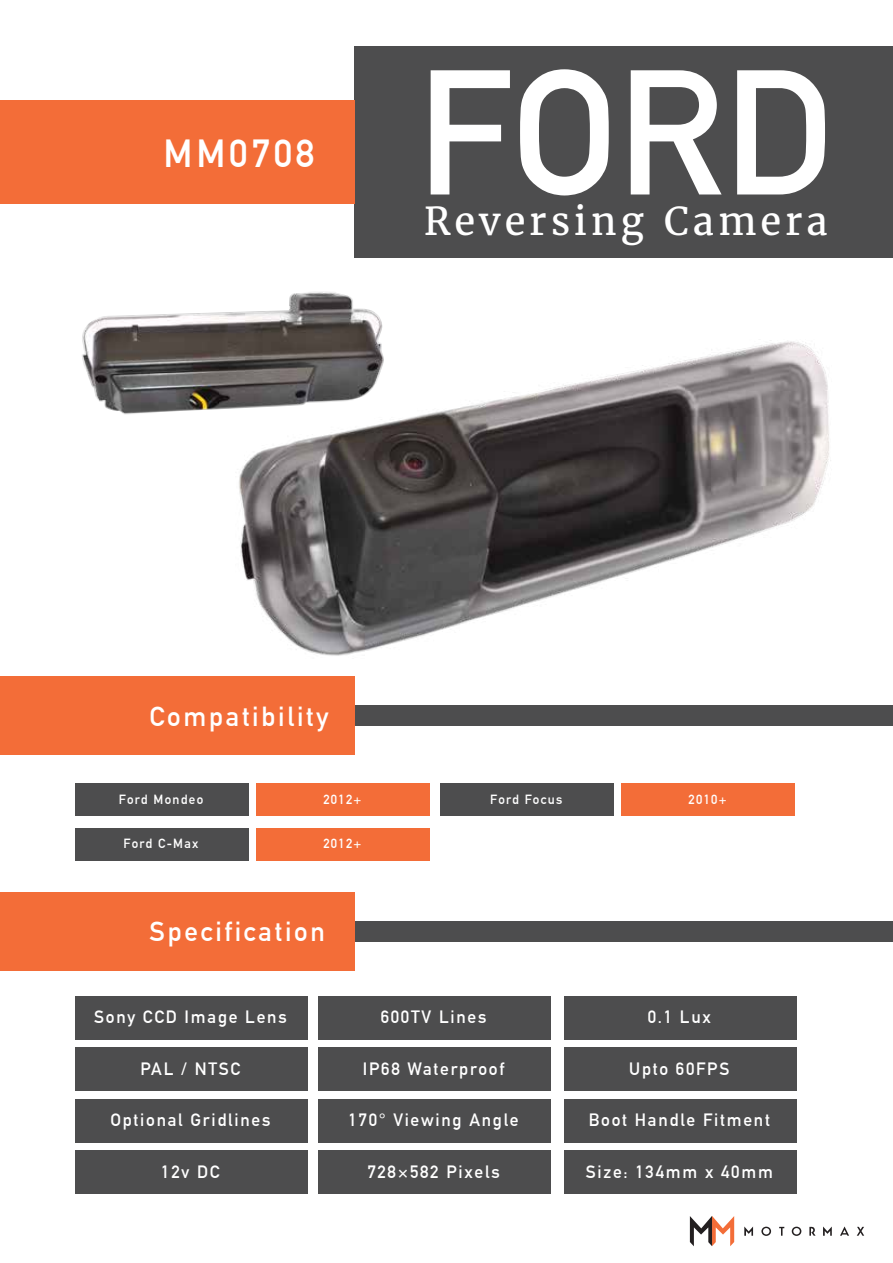
<style>
.page{position:relative;width:893px;height:1263px;background:#fff}
.page>*{position:absolute;margin:0;border:0;box-sizing:border-box;transform-origin:0 0}
.t1{font:700 174.45px "DIN Alternate";color:#fff}
.t2{font:38.4px "Merriweather";letter-spacing:.1em;color:#fff}
.t3{font:700 38.4px "DIN Alternate";letter-spacing:.1em;color:#fff}
.t4{font:700 27px "DIN Alternate";letter-spacing:.1em;color:#fff}
.t5{font:700 17.55px "DIN Alternate";letter-spacing:.1em;color:#fff}
.t6{font:700 13.05px "DIN Alternate";letter-spacing:.1em;color:#fff}
</style>
<div class="page">
<img style="left:72px;top:341px;width:821px;height:464px">
<div style="left:354px;top:47px;width:539px;height:211px;background:#4d4d4e"></div>
<div style="left:354px;top:921px;width:539px;height:20px;background:#4d4d4e"></div>
<div style="left:75px;top:996px;width:233px;height:43px;background:#4d4d4e"></div>
<div style="left:0;top:101px;width:354px;height:103px;background:#f36d38"></div>
<div style="left:0;top:892px;width:354px;height:78px;background:#f36d38"></div>
<div style="left:354px;top:706px;width:539px;height:20px;background:#4d4d4e"></div>
<div style="left:0;top:677px;width:354px;height:78px;background:#f36d38"></div>
<div style="left:75px;top:1047px;width:233px;height:44px;background:#4d4d4e"></div>
<div style="left:75px;top:1099px;width:233px;height:43px;background:#4d4d4e"></div>
<div style="left:75px;top:1150px;width:233px;height:44px;background:#4d4d4e"></div>
<div style="left:318px;top:996px;width:233px;height:43px;background:#4d4d4e"></div>
<div style="left:75px;top:783px;width:173px;height:33px;background:#4d4d4e"></div>
<div style="left:256px;top:783px;width:174px;height:33px;background:#f36d38"></div>
<div style="left:75px;top:828px;width:173px;height:32px;background:#4d4d4e"></div>
<div style="left:256px;top:828px;width:174px;height:32px;background:#f36d38"></div>
<div style="left:440px;top:783px;width:174px;height:33px;background:#4d4d4e"></div>
<div style="left:621px;top:783px;width:174px;height:33px;background:#f36d38"></div>
<div style="left:318px;top:1047px;width:233px;height:44px;background:#4d4d4e"></div>
<div style="left:318px;top:1099px;width:233px;height:43px;background:#4d4d4e"></div>
<div style="left:318px;top:1150px;width:233px;height:44px;background:#4d4d4e"></div>
<div style="left:564px;top:996px;width:233px;height:43px;background:#4d4d4e"></div>
<div style="left:564px;top:1047px;width:233px;height:44px;background:#4d4d4e"></div>
<div style="left:564px;top:1099px;width:233px;height:43px;background:#4d4d4e"></div>
<div style="left:564px;top:1150px;width:233px;height:44px;background:#4d4d4e"></div>
<svg style="left:690px;top:1216px;width:44px;height:30px"></svg>
<svg style="left:809px;top:1227px;width:7px;height:9px"></svg>
<svg style="left:744px;top:1226px;width:9px;height:10px"></svg>
<svg style="left:761px;top:1227px;width:10px;height:9px"></svg>
<svg style="left:779px;top:1227px;width:5px;height:9px"></svg>
<svg style="left:792px;top:1227px;width:9px;height:9px"></svg>
<svg style="left:823px;top:1226px;width:9px;height:10px"></svg>
<svg style="left:840px;top:1226px;width:9px;height:10px"></svg>
<svg style="left:857px;top:1227px;width:7px;height:9px"></svg>
<img style="left:72px;top:292px;width:368px;height:200px">
<h2 class="t3" style="left:163px;top:124px;width:152px">MM0708</h2>
<h1 class="t1" style="left:417px;top:0;width:418px">FORD</h1>
<h2 class="t2" style="left:424px;top:197px;width:406px">Reversing Camera</h2>
<h3 class="t4" style="left:150px;top:696px;width:180px">Compatibility</h3>
<p class="t6" style="left:119px;top:789px;width:86px">Ford Mondeo</p>
<p class="t6" style="left:323px;top:789px;width:40px">2012+</p>
<p class="t6" style="left:124px;top:834px;width:76px">Ford C-Max</p>
<p class="t6" style="left:323px;top:834px;width:40px">2012+</p>
<h3 class="t4" style="left:150px;top:911px;width:177px">Specification</h3>
<p class="t6" style="left:490px;top:789px;width:74px">Ford Focus</p>
<p class="t6" style="left:689px;top:789px;width:40px">2010+</p>
<p class="t5" style="left:94px;top:1004px;width:194px">Sony CCD Image Lens</p>
<p class="t5" style="left:140px;top:1055px;width:101px">PAL / NTSC</p>
<p class="t5" style="left:110px;top:1107px;width:162px">Optional Gridlines</p>
<p class="t5" style="left:161px;top:1158px;width:60px">12v DC</p>
<p class="t5" style="left:381px;top:1004px;width:107px">600TV Lines</p>
<p class="t5" style="left:363px;top:1055px;width:143px">IP68 Waterproof</p>
<p class="t5" style="left:348px;top:1107px;width:172px">170° Viewing Angle</p>
<p class="t5" style="left:367px;top:1158px;width:134px">728×582 Pixels</p>
<p class="t5" style="left:648px;top:1004px;width:65px">0.1 Lux</p>
<p class="t5" style="left:629px;top:1055px;width:102px">Upto 60FPS</p>
<p class="t5" style="left:589px;top:1107px;width:182px">Boot Handle Fitment</p>
<p class="t5" style="left:586px;top:1158px;width:189px">Size: 134mm x 40mm</p>
</div>
